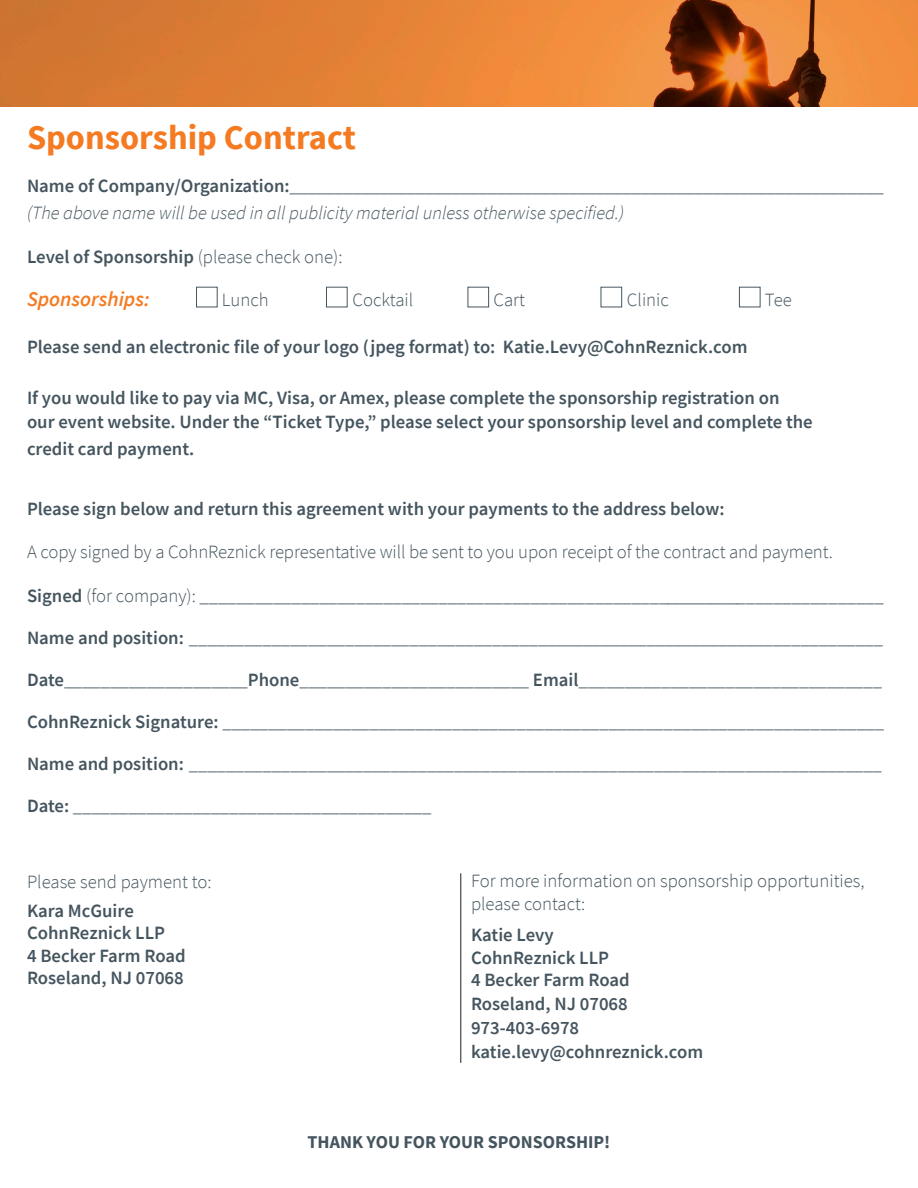
<style>
.page{position:relative;width:918px;height:1188px;background:#fff}
.page>*{position:absolute;margin:0;border:0;box-sizing:border-box;transform-origin:0 0}
.t1{font:700 34.5px "Source Sans Pro";color:#f47b21}
.t2{font:italic 600 21px "Source Sans Pro";color:#f47b21}
.t3{font:300 18.75px/22.5px "Source Sans Pro";letter-spacing:-.005em;color:#45555f}
.t4{font:600 18.75px/24px "Source Sans Pro";color:#45555f}
.t5{font:italic 300 18.75px "Source Sans Pro";color:#45555f}
.t6{font:700 18px "Source Sans Pro";color:#45555f}
.s1{font-weight:600}
.s2{font-weight:300}
</style>
<div class="page">
<svg style="left:0;top:0;width:918px;height:106px;background:#d77a33"></svg>
<div style="left:196px;top:287px;width:22px;height:20px;border:1px solid #45555f"></div>
<div style="left:326px;top:287px;width:22px;height:20px;border:1px solid #45555f"></div>
<hr style="left:460px;top:873px;width:1px;height:190px;background:#231f20">
<p class="t1" style="left:27px;top:114px;width:330px">Sponsorship Contract</p>
<p class="t3" style="left:27px;top:175px;width:859px"><span class="s1">Name of Company/Organization:</span>__________________________________________________________________</p>
<p class="t5" style="left:27px;top:202px;width:599px">(The above name will be used in all publicity material unless otherwise specified.)</p>
<p class="t4" style="left:27px;top:244px;width:317px">Level of Sponsorship <span class="s2">(please check one):</span></p>
<p class="t2" style="left:27px;top:286px;width:124px">Sponsorships:</p>
<p class="t3" style="left:222px;top:289px;width:48px">Lunch</p>
<p class="t3" style="left:352px;top:289px;width:62px">Cocktail</p>
<p class="t3" style="left:493px;top:289px;width:33px">Cart</p>
<p class="t3" style="left:627px;top:289px;width:43px">Clinic</p>
<p class="t3" style="left:765px;top:289px;width:28px">Tee</p>
<p class="t4" style="left:27px;top:334px;width:722px">Please send an electronic file of your logo (jpeg format) to: Katie.Levy@CohnReznick.com</p>
<p class="t4" style="left:27px;top:385px;width:787px">If you would like to pay via MC, Visa, or Amex, please complete the sponsorship registration on<br>our event website. Under the “Ticket Type,” please select your sponsorship level and complete the</p>
<p class="t4" style="left:27px;top:436px;width:169px">credit card payment.</p>
<p class="t4" style="left:27px;top:496px;width:699px">Please sign below and return this agreement with your payments to the address below:</p>
<p class="t3" style="left:27px;top:541px;width:808px">A copy signed by a CohnReznick representative will be sent to you upon receipt of the contract and payment.</p>
<p class="t3" style="left:27px;top:584px;width:858px"><span class="s1">Signed</span> (for company): ___________________________________________________________________________</p>
<p class="t3" style="left:27px;top:626px;width:858px"><span class="s1">Name and position:</span> ____________________________________________________________________________</p>
<p class="t3" style="left:27px;top:668px;width:857px"><span class="s1">Date</span>____________________<span class="s1">Phone</span>_________________________ <span class="s1">Email</span>_________________________________</p>
<p class="t3" style="left:27px;top:710px;width:859px"><span class="s1">CohnReznick Signature:</span> ________________________________________________________________________</p>
<p class="t3" style="left:27px;top:752px;width:856px"><span class="s1">Name and position:</span> ____________________________________________________________________________</p>
<p class="t3" style="left:27px;top:794px;width:406px"><span class="s1">Date:</span> _______________________________________</p>
<p class="t3" style="left:27px;top:871px;width:186px">Please send payment to:</p>
<p class="t4" style="left:27px;top:898px;width:108px">Kara McGuire</p>
<p class="t4" style="left:27px;top:921px;width:140px">CohnReznick LLP</p>
<p class="t4" style="left:27px;top:943px;width:160px">4 Becker Farm Road</p>
<p class="t4" style="left:27px;top:966px;width:158px">Roseland, NJ 07068</p>
<p class="t3" style="left:471px;top:870px;width:395px">For more information on sponsorship opportunities, please contact:</p>
<p class="t4" style="left:471px;top:923px;width:84px">Katie Levy</p>
<p class="t4" style="left:471px;top:945px;width:140px">CohnReznick LLP</p>
<p class="t4" style="left:471px;top:968px;width:160px">4 Becker Farm Road</p>
<p class="t4" style="left:471px;top:992px;width:158px">Roseland, NJ 07068</p>
<p class="t4" style="left:471px;top:1016px;width:110px">973-403-6978</p>
<p class="t4" style="left:471px;top:1040px;width:234px">katie.levy@cohnreznick.com</p>
<p class="t6" style="left:308px;top:1130px;width:304px">THANK YOU FOR YOUR SPONSORSHIP!</p>
</div>
